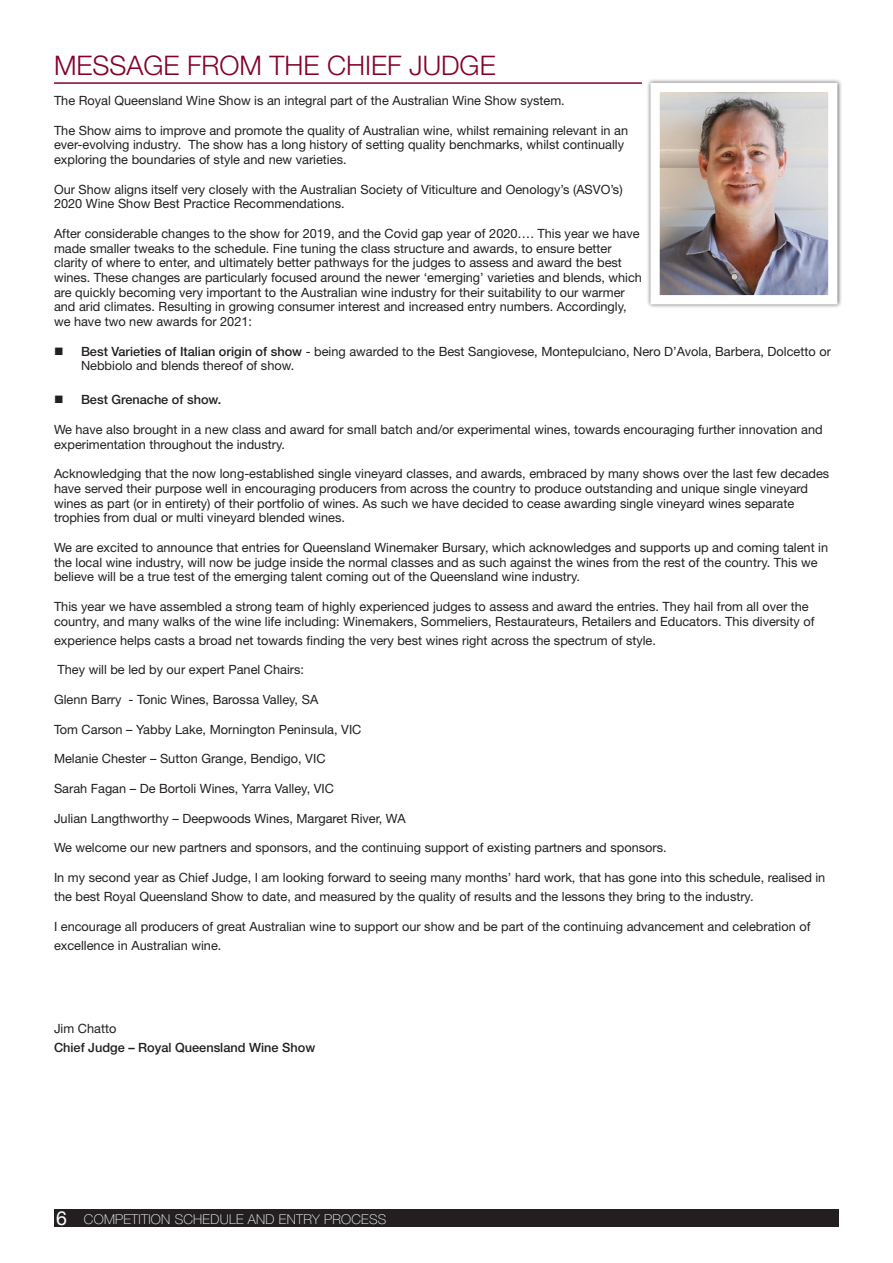
<style>
.page{position:relative;width:893px;height:1263px;background:#fff}
.page>*{position:absolute;margin:0;border:0;box-sizing:border-box;transform-origin:0 0}
.t1{font:300 27px "Helvetica Neue";color:#840128}
.t2{font:19.5px "Helvetica Neue";color:#fff}
.t3{font:100 13.5px "Helvetica Neue";letter-spacing:.02em;color:#fff}
.t4{font:12.75px/14.7px "Helvetica Neue";color:#231f20}
.t5{font:500 12.75px/19px "Helvetica Neue";color:#231f20}
.s1{font-weight:500}
.s2{font-weight:400}
</style>
<div class="page">
<div style="left:54px;top:1209px;width:785px;height:18px;background:#231f20"></div>
<hr style="left:54px;top:82px;width:588px;height:2px;background:#840128">
<div style="left:646px;top:78px;width:196px;height:231px;background:#231f20;opacity:.75"></div>
<img style="left:660px;top:93px;width:167px;height:201px">
<div style="left:650px;top:83px;width:187px;height:221px;border:9px solid #fff"></div>
<p class="t1" style="left:54px;top:49px;width:443px">MESSAGE FROM THE CHIEF JUDGE</p>
<p class="t4" style="left:54px;top:93px;width:512px">The Royal Queensland Wine Show is an integral part of the Australian Wine Show system.</p>
<p class="t4" style="left:54px;top:123px;width:576px">The Show aims to improve and promote the quality of Australian wine, whilst remaining relevant in an ever-evolving industry. The show has a long history of setting quality benchmarks, whilst continually exploring the boundaries of style and new varieties.</p>
<p class="t4" style="left:54px;top:182px;width:570px">Our Show aligns itself very closely with the Australian Society of Viticulture and Oenology’s (ASVO’s)<br>2020 Wine Show Best Practice Recommendations.</p>
<p class="t4" style="left:54px;top:226px;width:589px">After considerable changes to the show for 2019, and the Covid gap year of 2020…. This year we have made smaller tweaks to the schedule. Fine tuning the class structure and awards, to ensure better clarity of where to enter, and ultimately better pathways for the judges to assess and award the best wines. These changes are particularly focused around the newer ‘emerging’ varieties and blends, which are quickly becoming very important to the Australian wine industry for their suitability to our warmer and arid climates. Resulting in growing consumer interest and increased entry numbers. Accordingly, we have two new awards for 2021:</p>
<p class="t4" style="left:81px;top:343px;width:751px;text-indent:-27px">■ <span class="s1">Best Varieties of Italian origin of show</span> - being awarded to the Best Sangiovese, Montepulciano, Nero D’Avola, Barbera, Dolcetto or<br>Nebbiolo and blends thereof of show.</p>
<p class="t5" style="left:54px;top:390px;width:169px">■ Best Grenache of show.</p>
<p class="t4" style="left:54px;top:422px;width:770px">We have also brought in a new class and award for small batch and/or experimental wines, towards encouraging further innovation and experimentation throughout the industry.</p>
<p class="t4" style="left:54px;top:466px;width:777px">Acknowledging that the now long-established single vineyard classes, and awards, embraced by many shows over the last few decades have served their purpose well in encouraging producers from across the country to produce outstanding and unique single vineyard wines as part (or in entirety) of their portfolio of wines. As such we have decided to cease awarding single vineyard wines separate trophies from dual or multi vineyard blended wines.</p>
<p class="t4" style="left:54px;top:540px;width:776px">We are excited to announce that entries for Queensland Winemaker Bursary, which acknowledges and supports up and coming talent in the local wine industry, will now be judge inside the normal classes and as such against the wines from the rest of the country. This we believe will be a true test of the emerging talent coming out of the Queensland wine industry.</p>
<p class="t4" style="left:54px;top:599px;width:762px">This year we have assembled a strong team of highly experienced judges to assess and award the entries. They hail from all over the country, and many walks of the wine life including: Winemakers, Sommeliers, Restaurateurs, Retailers and Educators. This diversity of</p>
<p class="t4" style="left:54px;top:632px;width:603px">experience helps casts a broad net towards finding the very best wines right across the spectrum of style.</p>
<p class="t4" style="left:58px;top:662px;width:248px">They will be led by our expert Panel Chairs:</p>
<p class="t4" style="left:54px;top:692px;width:266px">Glenn Barry - Tonic Wines, Barossa Valley, SA</p>
<p class="t4" style="left:54px;top:721px;width:309px">Tom Carson – Yabby Lake, Mornington Peninsula, VIC</p>
<p class="t4" style="left:54px;top:751px;width:273px">Melanie Chester – Sutton Grange, Bendigo, VIC</p>
<p class="t4" style="left:54px;top:781px;width:282px">Sarah Fagan – De Bortoli Wines, Yarra Valley, VIC</p>
<p class="t4" style="left:54px;top:810px;width:353px">Julian Langthworthy – Deepwoods Wines, Margaret River, WA</p>
<p class="t4" style="left:54px;top:840px;width:614px">We welcome our new partners and sponsors, and the continuing support of existing partners and sponsors.</p>
<p class="t4" style="left:54px;top:868px;width:773px;line-height:18.9px">In my second year as Chief Judge, I am looking forward to seeing many months’ hard work, that has gone into this schedule, realised in the best Royal Queensland Show to date, and measured by the quality of results and the lessons they bring to the industry.</p>
<p class="t4" style="left:54px;top:916px;width:758px;line-height:18.9px">I encourage all producers of great Australian wine to support our show and be part of the continuing advancement and celebration of excellence in Australian wine.</p>
<p class="t5" style="left:54px;top:1019px;width:263px"><span class="s2">Jim Chatto<br></span>Chief Judge – Royal Queensland Wine Show</p>
<p class="t2" style="left:56px;top:1204px;width:12px">6</p>
<p class="t3" style="left:84px;top:1211px;width:304px">COMPETITION SCHEDULE AND ENTRY PROCESS</p>
</div>
